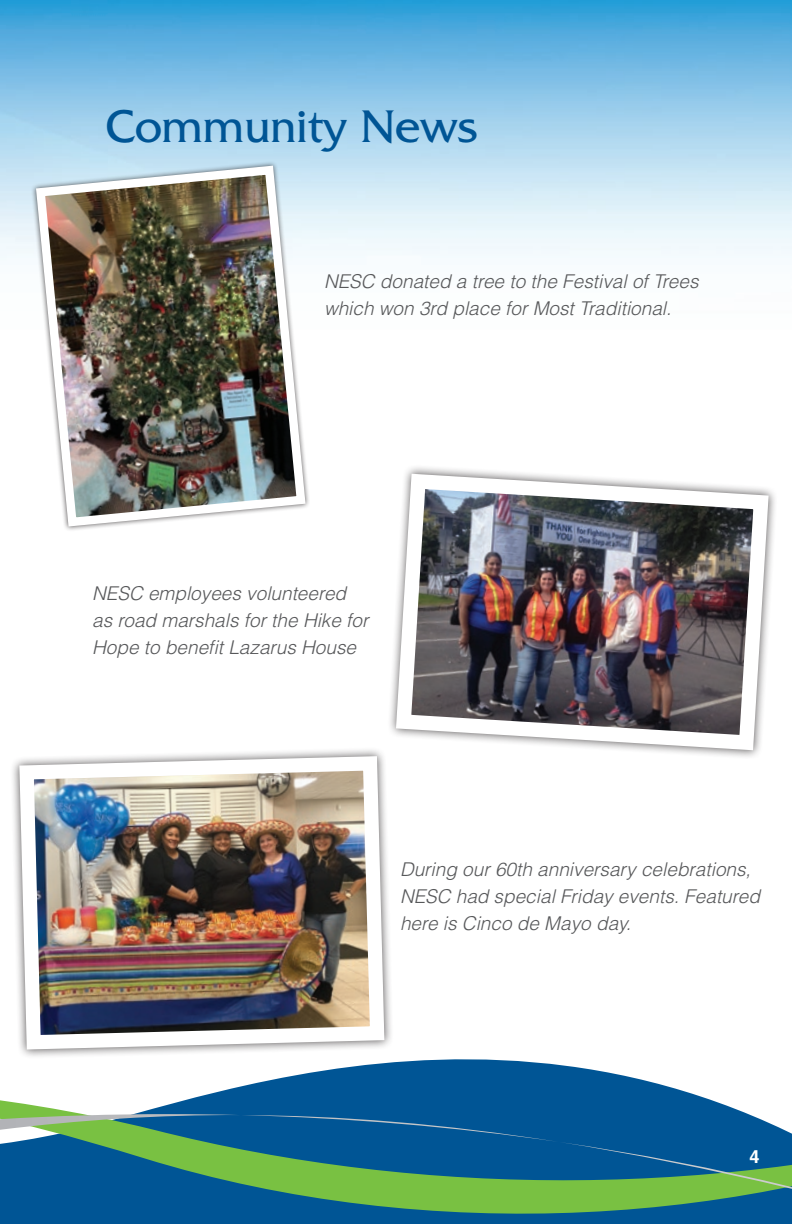
<style>
.page{position:relative;width:792px;height:1224px;background:#fff}
.page>*{position:absolute;margin:0;border:0;box-sizing:border-box;transform-origin:0 0}
.t1{font:48px "Friz Quadrata Std";color:#005595}
.t2{font:italic 300 19px/26.8px "Helvetica LT Std";color:#57585a}
.t3{font:700 18px "Helvetica LT Std";color:#fff}
</style>
<div class="page">
<img style="left:0;top:0;width:792px;height:260px">
<svg style="left:0;top:1059px;width:792px;height:165px;fill:#005595"></svg>
<img style="left:31px;top:161px;width:279px;height:369px">
<img style="left:390px;top:467px;width:385px;height:290px">
<div style="left:10px;top:747px;width:384px;height:312px;background:#fff"></div>
<img style="left:13px;top:750px;width:378px;height:306px">
<svg style="left:0;top:1114px;width:792px;height:75px;background:#277583"></svg>
<h1 class="t1" style="left:106px;top:99px;width:373px">Community News</h1>
<p class="t2" style="left:324px;top:268px;width:376px">NESC donated a tree to the Festival of Trees which won 3rd place for Most Traditional.</p>
<p class="t2" style="left:92px;top:580px;width:278px">NESC employees volunteered as road marshals for the Hike for<br>Hope to benefit Lazarus House</p>
<p class="t2" style="left:400px;top:856px;width:362px">During our 60th anniversary celebrations,<br>NESC had special Friday events. Featured here is Cinco de Mayo day.</p>
<p class="t3" style="left:749px;top:1145px;width:12px">4</p>
</div>
